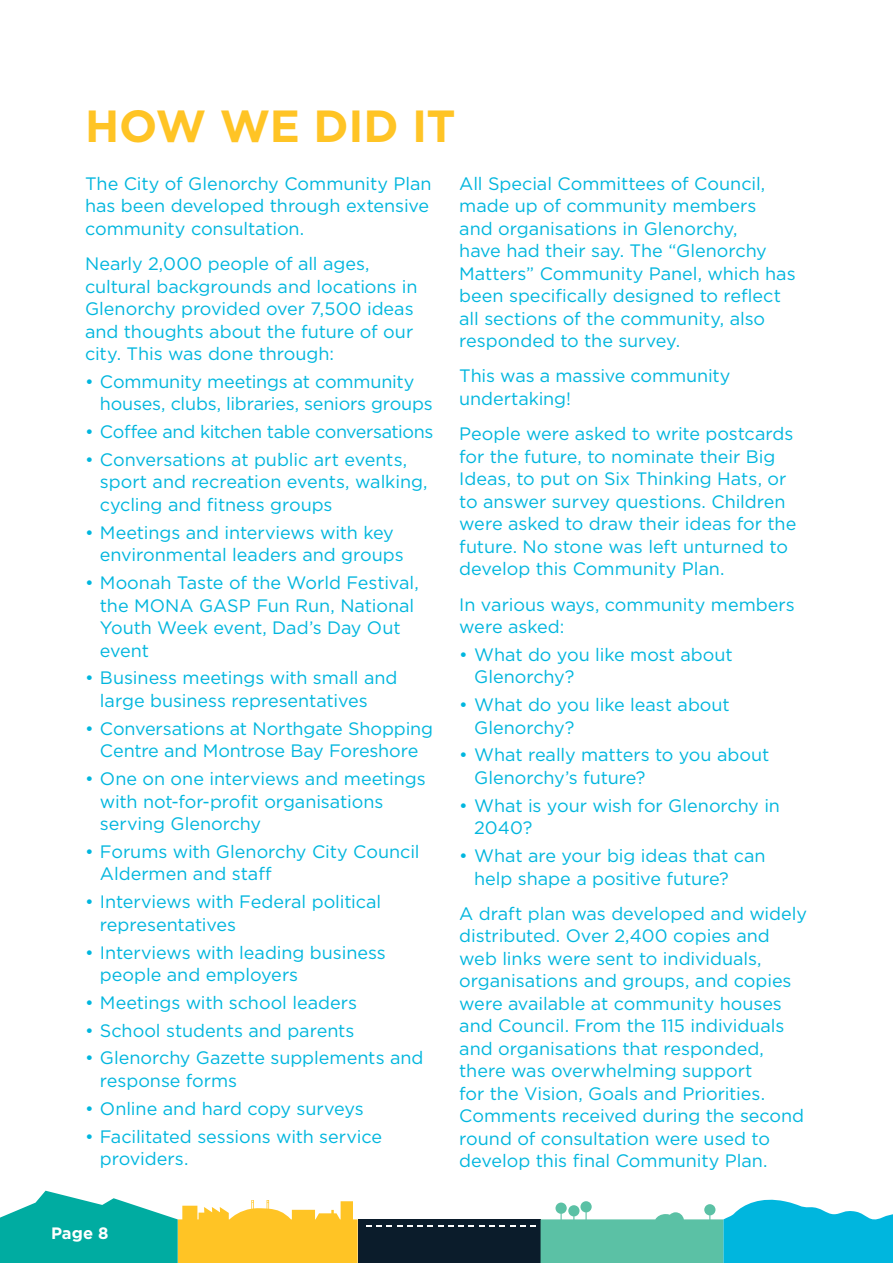
<style>
.page{position:relative;width:893px;height:1263px;background:#fff}
.page>*{position:absolute;margin:0;border:0;box-sizing:border-box;transform-origin:0 0}
.t1{font:700 45px "Gotham";letter-spacing:-.005em;color:#ffc425}
.t2{font:18px/22.5px "Gotham";letter-spacing:-.005em;color:#00b6de}
.t3{font:18px "Gotham";letter-spacing:-.025em;color:#00b6de}
.t4{font:700 16.5px "Gotham";color:#fff}
</style>
<div class="page">
<div style="left:358px;top:1219px;width:183px;height:44px;background:#0b1c2b"></div>
<svg style="left:0;top:1191px;width:358px;height:72px"></svg>
<svg style="left:366px;top:1199px;width:527px;height:64px"></svg>
<h1 class="t1" style="left:85px;top:97px;width:372px">HOW WE DID IT</h1>
<p class="t2" style="left:85px;top:172px;width:348px">The City of Glenorchy Community Plan has been developed through extensive community consultation.</p>
<p class="t2" style="left:85px;top:252px;width:334px">Nearly 2,000 people of all ages, cultural backgrounds and locations in Glenorchy provided over 7,500 ideas and thoughts about the future of our city. This was done through:</p>
<p class="t2" style="left:100px;top:370px;width:334px;text-indent:-15px">• Community meetings at community houses, clubs, libraries, seniors groups</p>
<p class="t3" style="left:85px;top:420px;width:350px">• Coffee and kitchen table conversations</p>
<p class="t2" style="left:100px;top:448px;width:329px;text-indent:-15px">• Conversations at public art events, sport and recreation events, walking, cycling and fitness groups</p>
<p class="t2" style="left:100px;top:521px;width:305px;text-indent:-15px">• Meetings and interviews with key environmental leaders and groups</p>
<p class="t2" style="left:100px;top:571px;width:320px;text-indent:-15px">• Moonah Taste of the World Festival, the MONA GASP Fun Run, National<br>Youth Week event, Dad’s Day Out event</p>
<p class="t2" style="left:100px;top:666px;width:299px;text-indent:-15px">• Business meetings with small and large business representatives</p>
<p class="t2" style="left:85px;top:717px;width:350px;text-align:center">• Conversations at Northgate Shopping<br>Centre and Montrose Bay Foreshore</p>
<p class="t2" style="left:100px;top:767px;width:327px;text-indent:-15px">• One on one interviews and meetings with not-for-profit organisations serving Glenorchy</p>
<p class="t2" style="left:100px;top:840px;width:321px;text-indent:-15px">• Forums with Glenorchy City Council<br>Aldermen and staff</p>
<p class="t2" style="left:100px;top:890px;width:283px;text-indent:-15px">• Interviews with Federal political representatives</p>
<p class="t2" style="left:100px;top:940px;width:288px;text-indent:-15px">• Interviews with leading business people and employers</p>
<p class="t2" style="left:85px;top:991px;width:273px">• Meetings with school leaders</p>
<p class="t2" style="left:85px;top:1019px;width:271px">• School students and parents</p>
<p class="t2" style="left:100px;top:1046px;width:325px;text-indent:-15px">• Glenorchy Gazette supplements and response forms</p>
<p class="t2" style="left:85px;top:1097px;width:280px">• Online and hard copy surveys</p>
<p class="t2" style="left:100px;top:1124px;width:284px;text-indent:-15px">• Facilitated sessions with service providers.</p>
<p class="t2" style="left:459px;top:172px;width:338px">All Special Committees of Council, made up of community members<br>and organisations in Glenorchy,<br>have had their say. The “Glenorchy Matters” Community Panel, which has been specifically designed to reflect all sections of the community, also responded to the survey.</p>
<p class="t2" style="left:459px;top:364px;width:273px">This was a massive community undertaking!</p>
<p class="t2" style="left:459px;top:422px;width:339px">People were asked to write postcards for the future, to nominate their Big Ideas, to put on Six Thinking Hats, or to answer survey questions. Children were asked to draw their ideas for the future. No stone was left unturned to develop this Community Plan.</p>
<p class="t2" style="left:459px;top:592px;width:337px">In various ways, community members were asked:</p>
<p class="t2" style="left:474px;top:643px;width:260px;text-indent:-15px">• What do you like most about<br>Glenorchy?</p>
<p class="t2" style="left:474px;top:693px;width:257px;text-indent:-15px">• What do you like least about<br>Glenorchy?</p>
<p class="t2" style="left:474px;top:743px;width:297px;text-indent:-15px">• What really matters to you about<br>Glenorchy’s future?</p>
<p class="t2" style="left:474px;top:794px;width:307px;text-indent:-15px">• What is your wish for Glenorchy in<br>2040?</p>
<p class="t2" style="left:474px;top:844px;width:293px;text-indent:-15px">• What are your big ideas that can help shape a positive future?</p>
<p class="t2" style="left:459px;top:902px;width:349px">A draft plan was developed and widely distributed. Over 2,400 copies and web links were sent to individuals, organisations and groups, and copies were available at community houses and Council. From the 115 individuals and organisations that responded, there was overwhelming support<br>for the Vision, Goals and Priorities.<br>Comments received during the second round of consultation were used to develop this final Community Plan.</p>
<p class="t4" style="left:51px;top:1222px;width:59px">Page 8</p>
</div>
